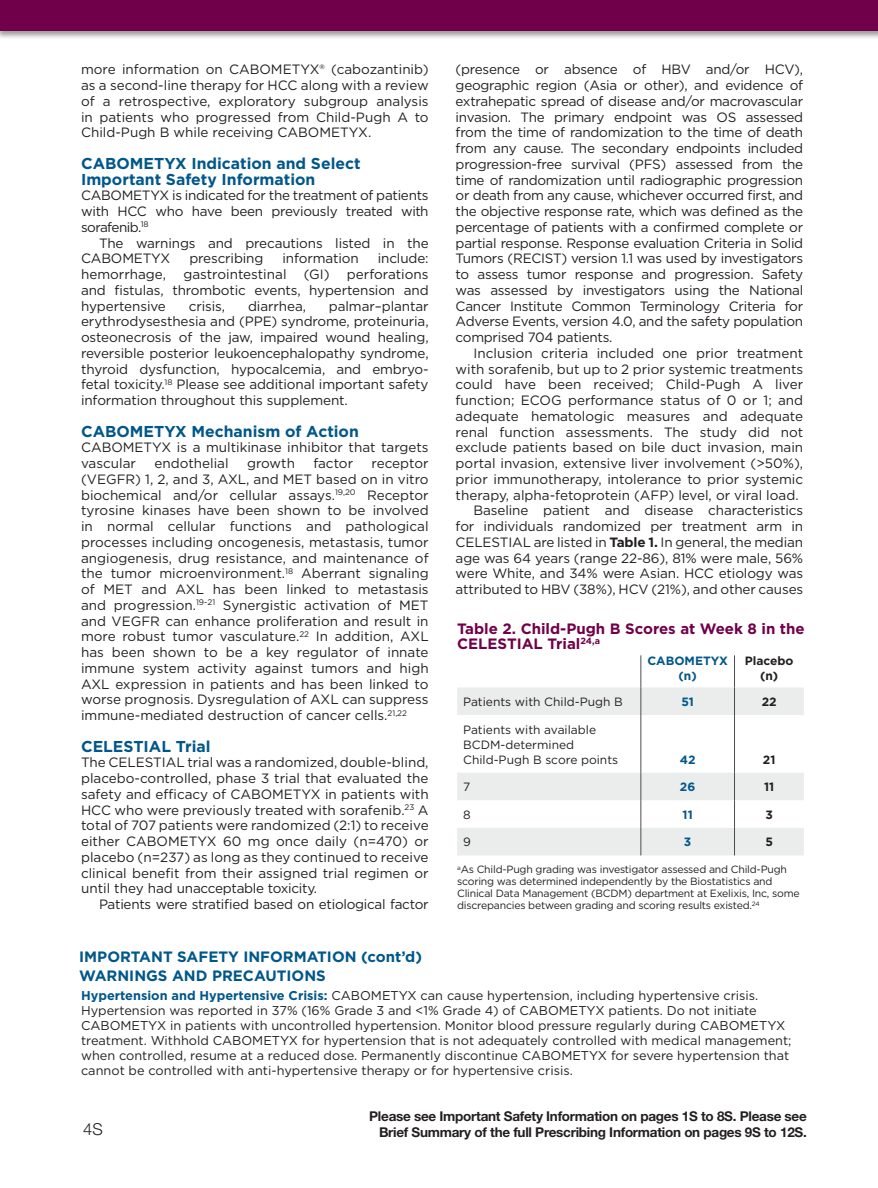
<style>
.page{position:relative;width:878px;height:1188px;background:#fff}
.page>*{position:absolute;margin:0;border:0;box-sizing:border-box;transform-origin:0 0}
.t1{font:300 16.5px "Helvetica Neue LT Std";color:#231f20}
.t2{font:700 15.75px/15.8px "Gotham";color:#00578a}
.t3{font:700 15px/18.8px "Gotham";color:#00578a}
.t4{font:700 15px/15.8px "Gotham";color:#71004b}
.t5{font:13.5px/15.8px "Gotham";letter-spacing:-.01em;color:#231f20;text-align:justify}
.t6{font:700 13.5px/15.8px "Helvetica Neue LT Std";letter-spacing:-.02em;color:#231f20;text-align:right}
.t7{font:12.75px/15px "Gotham";color:#231f20}
.t8{font:12px/15px "Gotham";color:#231f20}
.t9{font:700 12px/15px "Gotham";color:#00578a;text-align:center}
.t10{font:700 12px/15px "Gotham";color:#231f20;text-align:center}
.t11{font:10.5px/12px "Gotham";letter-spacing:-.02em;color:#231f20}
.s1{font-weight:700}
.s2{font-weight:700;color:#00578a}
</style>
<div class="page">
<div style="left:0;top:0;width:878px;height:40px;background:#231f20;opacity:.25"></div>
<div style="left:0;top:0;width:878px;height:31px;background:#71004b"></div>
<svg style="left:457px;top:687px;width:346px;height:168px"></svg>
<hr style="left:640px;top:655px;width:1px;height:32px;background:#4d4d4f">
<hr style="left:734px;top:655px;width:1px;height:32px;background:#4d4d4f">
<svg style="left:640px;top:687px;width:1px;height:28px"></svg>
<svg style="left:734px;top:687px;width:1px;height:28px"></svg>
<hr style="left:640px;top:715px;width:1px;height:58px;background:#4d4d4f">
<hr style="left:734px;top:715px;width:1px;height:58px;background:#4d4d4f">
<svg style="left:640px;top:773px;width:1px;height:82px"></svg>
<svg style="left:734px;top:773px;width:1px;height:82px"></svg>
<p class="t5" style="left:81px;top:61px;width:349px">more information on CABOMETYX® (cabozantinib) as a second-line therapy for HCC along with a review of a retrospective, exploratory subgroup analysis in patients who progressed from Child-Pugh A to Child-Pugh B while receiving CABOMETYX.</p>
<p class="t2" style="left:81px;top:155px;width:281px">CABOMETYX Indication and Select<br>Important Safety Information</p>
<p class="t5" style="left:81px;top:187px;width:349px">CABOMETYX is indicated for the treatment of patients with HCC who have been previously treated with sorafenib.<sup>18</sup></p>
<p class="t5" style="left:81px;top:235px;width:349px;text-indent:18px">The warnings and precautions listed in the<br>CABOMETYX</p>
<p class="t5" style="left:189px;top:250px;width:76px">prescribing</p>
<p class="t5" style="left:282px;top:250px;width:78px">information</p>
<p class="t5" style="left:378px;top:250px;width:52px">include:</p>
<p class="t5" style="left:81px;top:266px;width:349px;text-indent:266px">perforations and fistulas, thrombotic events, hypertension and hypertensive</p>
<p class="t5" style="left:81px;top:266px;width:87px">hemorrhage,</p>
<p class="t5" style="left:183px;top:266px;width:105px">gastrointestinal</p>
<p class="t5" style="left:304px;top:266px;width:27px">(GI)</p>
<p class="t5" style="left:81px;top:298px;width:349px;text-indent:248px">palmar–plantar erythrodysesthesia and (PPE) syndrome, proteinuria, osteonecrosis of the jaw, impaired wound healing, reversible posterior leukoencephalopathy syndrome, thyroid dysfunction, hypocalcemia, and embryo&shy;fetal toxicity.<sup>18</sup> Please see additional important safety information throughout this supplement.</p>
<p class="t2" style="left:81px;top:423px;width:279px">CABOMETYX Mechanism of Action</p>
<p class="t5" style="left:81px;top:439px;width:349px">CABOMETYX is a multikinase inhibitor that targets vascular</p>
<p class="t5" style="left:189px;top:298px;width:38px">crisis,</p>
<p class="t5" style="left:248px;top:298px;width:59px">diarrhea,</p>
<p class="t5" style="left:154px;top:455px;width:76px">endothelial</p>
<p class="t5" style="left:247px;top:455px;width:49px">growth</p>
<p class="t5" style="left:313px;top:455px;width:41px">factor</p>
<p class="t5" style="left:81px;top:455px;width:349px;text-indent:290px">receptor (VEGFR) 1, 2, and 3, AXL, and MET based on in vitro biochemical and/or cellular assays.<sup>19,20</sup> Receptor tyrosine kinases have been shown to be involved in normal cellular functions and pathological processes including oncogenesis, metastasis, tumor angiogenesis, drug resistance, and maintenance of the tumor microenvironment.<sup>18</sup> Aberrant signaling of MET and AXL has been linked to metastasis and progression.<sup>19-21</sup> Synergistic activation of MET and VEGFR can enhance proliferation and result in more robust tumor vasculature.<sup>22</sup> In addition, AXL has been shown to be a key regulator of innate immune system activity against tumors and high AXL expression in patients and has been linked to worse prognosis. Dysregulation of AXL can suppress immune-mediated destruction of cancer cells.<sup>21,22</sup></p>
<p class="t2" style="left:81px;top:738px;width:131px">CELESTIAL Trial</p>
<p class="t5" style="left:81px;top:754px;width:349px">The CELESTIAL trial was a randomized, double-blind, placebo-controlled, phase 3 trial that evaluated the safety and efficacy of CABOMETYX in patients with HCC who were previously treated with sorafenib.<sup>23</sup> A total of 707 patients were randomized (2:1) to receive either CABOMETYX 60 mg once daily (n=470) or placebo (n=237) as long as they continued to receive clinical benefit from their assigned trial regimen or until they had unacceptable toxicity.</p>
<p class="t5" style="left:99px;top:896px;width:331px">Patients were stratified based on etiological factor</p>
<p class="t3" style="left:79px;top:948px;width:344px">IMPORTANT SAFETY INFORMATION (cont’d)<br>WARNINGS AND PRECAUTIONS</p>
<p class="t5" style="left:455px;top:61px;width:349px">(presence or absence of HBV and/or HCV), geographic region (Asia or other), and evidence of extrahepatic spread of disease and/or macrovascular invasion. The primary endpoint was OS assessed from the time of randomization to the time of death from any cause. The secondary endpoints included progression-free survival (PFS) assessed from the time of randomization until radiographic progression or death from any cause, whichever occurred first, and the objective response rate, which was defined as the percentage of patients with a confirmed complete or partial response. Response evaluation Criteria in Solid Tumors (RECIST) version 1.1 was used by investigators to assess tumor response and progression. Safety was assessed by investigators using the National Cancer Institute Common Terminology Criteria for Adverse Events, version 4.0, and the safety population comprised 704 patients.</p>
<p class="t5" style="left:473px;top:345px;width:331px">Inclusion criteria included one prior treatment</p>
<p class="t5" style="left:455px;top:361px;width:349px">with sorafenib, but up to 2 prior systemic treatments</p>
<p class="t5" style="left:455px;top:376px;width:349px">could have been received; Child-Pugh A liver</p>
<p class="t5" style="left:455px;top:392px;width:349px">function; ECOG performance status of 0 or 1; and</p>
<p class="t5" style="left:455px;top:408px;width:349px">adequate hematologic measures and adequate</p>
<p class="t5" style="left:455px;top:424px;width:349px">renal function assessments. The study did not</p>
<p class="t5" style="left:455px;top:439px;width:349px">exclude patients based on bile duct invasion, main</p>
<p class="t5" style="left:455px;top:455px;width:349px">portal invasion, extensive liver involvement (&gt;50%),</p>
<p class="t5" style="left:455px;top:471px;width:349px">prior immunotherapy, intolerance to prior systemic</p>
<p class="t5" style="left:455px;top:487px;width:344px">therapy, alpha-fetoprotein (AFP) level, or viral load.</p>
<p class="t5" style="left:473px;top:502px;width:331px">Baseline patient and disease characteristics</p>
<p class="t5" style="left:455px;top:518px;width:349px">for individuals randomized per treatment arm in</p>
<p class="t5" style="left:455px;top:534px;width:349px">CELESTIAL are listed in <span class="s1">Table 1.</span> In general, the median</p>
<p class="t5" style="left:455px;top:550px;width:349px">age was 64 years (range 22-86), 81% were male, 56%</p>
<p class="t5" style="left:455px;top:565px;width:349px">were White, and 34% were Asian. HCC etiology was</p>
<p class="t5" style="left:455px;top:581px;width:349px">attributed to HBV (38%), HCV (21%), and other causes</p>
<p class="t4" style="left:457px;top:620px;width:349px">Table 2. Child-Pugh B Scores at Week 8 in the<br>CELESTIAL Trial<sup>24,a</sup></p>
<p class="t9" style="left:647px;top:653px;width:82px">CABOMETYX (n)</p>
<p class="t10" style="left:744px;top:653px;width:50px">Placebo (n)</p>
<p class="t8" style="left:463px;top:694px;width:161px">Patients with Child-Pugh B</p>
<p class="t9" style="left:681px;top:694px;width:14px">51</p>
<p class="t10" style="left:761px;top:694px;width:16px">22</p>
<p class="t8" style="left:463px;top:722px;width:156px">Patients with available<br>BCDM-determined<br>Child-Pugh B score points</p>
<p class="t9" style="left:679px;top:752px;width:17px">42</p>
<p class="t10" style="left:762px;top:752px;width:14px">21</p>
<p class="t8" style="left:463px;top:779px;width:9px">7</p>
<p class="t9" style="left:680px;top:779px;width:17px">26</p>
<p class="t10" style="left:764px;top:779px;width:12px">11</p>
<p class="t8" style="left:463px;top:807px;width:9px">8</p>
<p class="t9" style="left:682px;top:807px;width:12px">11</p>
<p class="t10" style="left:765px;top:807px;width:9px">3</p>
<p class="t8" style="left:463px;top:834px;width:9px">9</p>
<p class="t9" style="left:684px;top:835px;width:9px">3</p>
<p class="t10" style="left:765px;top:835px;width:9px">5</p>
<p class="t11" style="left:457px;top:864px;width:344px"><sup>a</sup>As Child-Pugh grading was investigator assessed and Child-Pugh scoring was determined independently by the Biostatistics and Clinical Data Management (BCDM) department at Exelixis, Inc, some discrepancies between grading and scoring results existed.<sup>24</sup></p>
<p class="t7" style="left:81px;top:987px;width:712px"><span class="s2">Hypertension and Hypertensive Crisis:</span> CABOMETYX can cause hypertension, including hypertensive crisis.<br>Hypertension was reported in 37% (16% Grade 3 and &lt;1% Grade 4) of CABOMETYX patients. Do not initiate CABOMETYX in patients with uncontrolled hypertension. Monitor blood pressure regularly during CABOMETYX treatment. Withhold CABOMETYX for hypertension that is not adequately controlled with medical management; when controlled, resume at a reduced dose. Permanently discontinue CABOMETYX for severe hypertension that cannot be controlled with anti-hypertensive therapy or for hypertensive crisis.</p>
<p class="t1" style="left:83px;top:1119px;width:21px">4S</p>
<p class="t6" style="left:369px;top:1108px;width:439px">Please see Important Safety Information on pages 1S to 8S. Please see<br>Brief Summary of the full Prescribing Information on pages 9S to 12S.</p>
</div>
